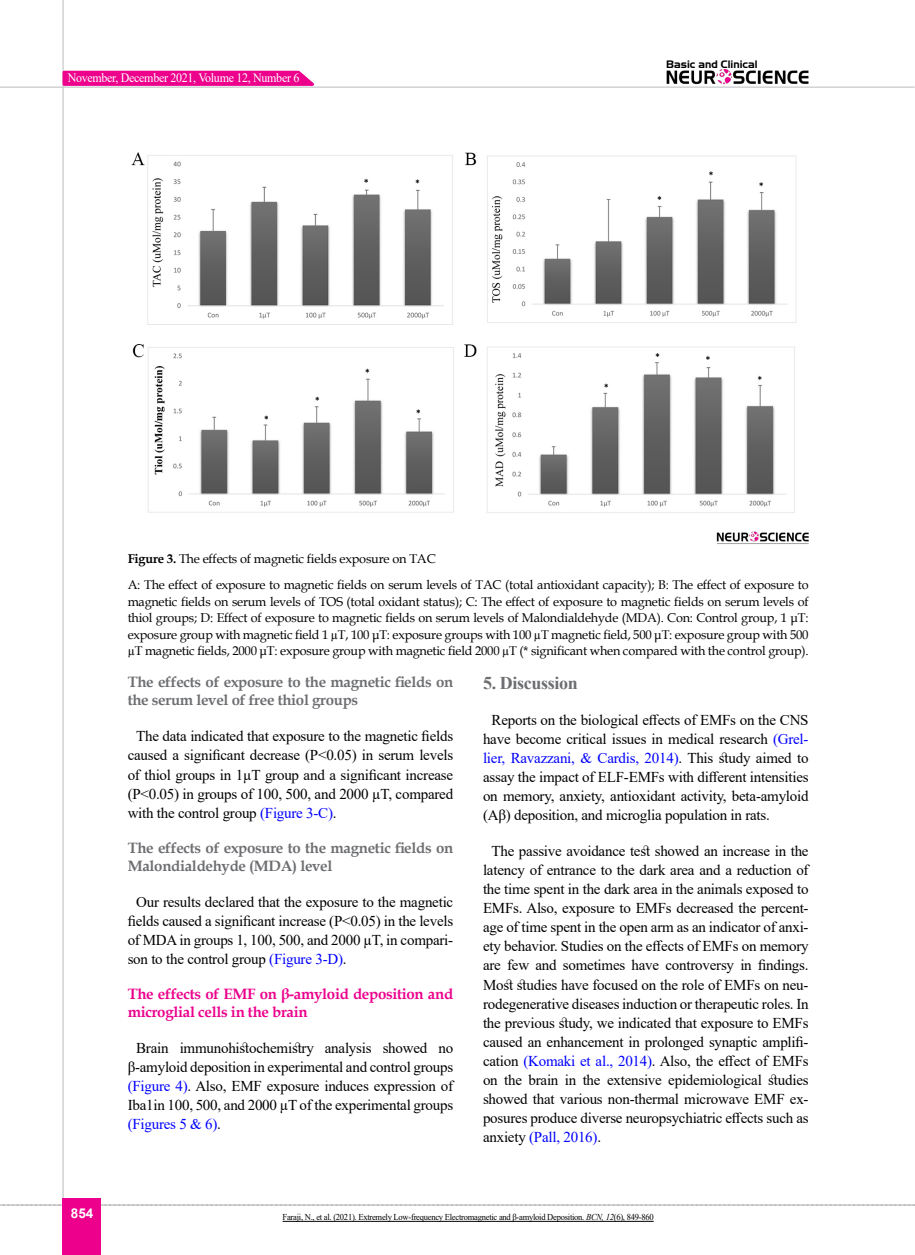
<style>
.page{position:relative;width:915px;height:1255px;background:#fff}
.page>*{position:absolute;margin:0;border:0;box-sizing:border-box;transform-origin:0 0}
.t1{font:700 18px "Times New Roman";letter-spacing:-.02em;color:#6d6e71}
.t2{font:15px/19px "Times New Roman";letter-spacing:-.015em;color:#000;text-align:justify}
.t3{font:700 15px/18px "Book Antiqua";letter-spacing:-.02em;color:#6d6e71}
.t4{font:700 15px/18px "Book Antiqua";letter-spacing:-.02em;color:#ec008c}
.t5{font:700 13.5px "Arial";color:#fff}
.t6{font:12.75px/16.5px "Book Antiqua";letter-spacing:-.015em;color:#000}
.t7{font:12.75px "Times New Roman";letter-spacing:-.025em;color:#fff;scale:.94 1}
.t8{font:10.5px "Aero Regular SWFTE";color:#000}
.t9{font:9px "Times New Roman";letter-spacing:-.03em;color:#000;scale:.95 1}
.s1{font-weight:700}
.s2{color:#00f}
.s3{font-style:italic}
</style>
<div class="page">
<svg style="left:0;top:1204px;width:915px;height:1px"></svg>
<hr style="left:62px;top:0;width:2px;height:1254px;background:#c2c4c6">
<img style="left:666px;top:69px;width:142px;height:16px">
<div style="left:63px;top:1198px;width:38px;height:56px;background:#ec008c"></div>
<svg style="left:61px;top:69px;width:259px;height:18px;background:#ee32a1"></svg>
<hr style="left:0;top:87px;width:914px;height:1px;background:#c2c4c6">
<img style="left:716px;top:531px;width:92px;height:13px">
<img style="left:131px;top:152px;width:665px;height:361px">
<hr style="left:282px;top:1220px;width:371px;height:1px;background:#000">
<p class="t7" style="left:68px;top:69px;width:248px">November, December 2021, Volume 12, Number 6</p>
<p class="t8" style="left:666px;top:58px;width:93px">Basic and Clinical</p>
<p class="t6" style="left:128px;top:545px;width:682px;line-height:26.2px"><span class="s1">Figure 3.</span> The effects of magnetic fields exposure on TAC<br>A: The effect of exposure to magnetic fields on serum levels of TAC (total antioxidant capacity); B: The effect of exposure to</p>
<p class="t6" style="left:128px;top:592px;width:682px;text-align:justify">magnetic fields on serum levels of TOS (total oxidant status); C: The effect of exposure to magnetic fields on serum levels of thiol groups; D: Effect of exposure to magnetic fields on serum levels of Malondialdehyde (MDA). Con: Control group, 1 μT: exposure group with magnetic field 1 µT, 100 μT: exposure groups with 100 µT magnetic field, 500 μT: exposure group with 500 µT magnetic fields, 2000 μT: exposure group with magnetic field 2000 µT (* significant when compared with the control group).</p>
<p class="t5" style="left:71px;top:1203px;width:24px">854</p>
<p class="t3" style="left:128px;top:673px;width:327px">The effects of exposure to the magnetic fields on the serum level of free thiol groups</p>
<p class="t2" style="left:128px;top:726px;width:327px;text-indent:9px">The data indicated that exposure to the magnetic fields caused a significant decrease (P&lt;0.05) in serum levels of thiol groups in 1µT group and a significant increase (P&lt;0.05) in groups of 100, 500, and 2000 µT, compared with the control group <span class="s2">(Figure 3-C)</span>.</p>
<p class="t3" style="left:128px;top:838px;width:327px">The effects of exposure to the magnetic fields on<br>Malondialdehyde (MDA) level</p>
<p class="t2" style="left:128px;top:891px;width:327px;text-indent:9px">Our results declared that the exposure to the magnetic fields caused a significant increase (P&lt;0.05) in the levels of MDA in groups 1, 100, 500, and 2000 µT, in compari&shy;son to the control group <span class="s2">(Figure 3-D)</span>.</p>
<p class="t4" style="left:128px;top:984px;width:327px">The effects of EMF on β-amyloid deposition and microglial cells in the brain</p>
<p class="t2" style="left:128px;top:1038px;width:327px;text-indent:9px">Brain immunohistochemistry analysis showed no β-amyloid deposition in experimental and control groups <span class="s2">(Figure 4)</span>. Also, EMF exposure induces expression of Iba1in 100, 500, and 2000 µT of the experimental groups <span class="s2">(Figures 5 &amp; 6)</span>.</p>
<p class="t1" style="left:483px;top:669px;width:96px">5. Discussion</p>
<p class="t2" style="left:483px;top:709px;width:327px;text-indent:9px">Reports on the biological effects of EMFs on the CNS have become critical issues in medical research <span class="s2">(Grel&shy;lier, Ravazzani, &amp; Cardis, 2014)</span>. This study aimed to assay the impact of ELF-EMFs with different intensities on memory, anxiety, antioxidant activity, beta-amyloid (Aβ) deposition, and microglia population in rats.</p>
<p class="t2" style="left:483px;top:841px;width:327px;text-indent:9px">The passive avoidance test showed an increase in the latency of entrance to the dark area and a reduction of the time spent in the dark area in the animals exposed to EMFs. Also, exposure to EMFs decreased the percent&shy;age of time spent in the open arm as an indicator of anxi&shy;ety behavior. Studies on the effects of EMFs on memory are few and sometimes have controversy in findings.<br>Most studies have focused on the role of EMFs on neu&shy;rodegenerative diseases induction or therapeutic roles. In the previous study, we indicated that exposure to EMFs caused an enhancement in prolonged synaptic amplifi&shy;cation <span class="s2">(Komaki et al., 2014)</span>. Also, the effect of EMFs on the brain in the extensive epidemiological studies showed that various non-thermal microwave EMF ex&shy;posures produce diverse neuropsychiatric effects such as anxiety <span class="s2">(Pall, 2016)</span>.</p>
<p class="t9" style="left:282px;top:1210px;width:392px">Faraji, N., et al. (2021). Extremely Low-frequency Electromagnetic and β-amyloid Deposition. <span class="s3">BCN, 12</span>(6), 849-860</p>
</div>
